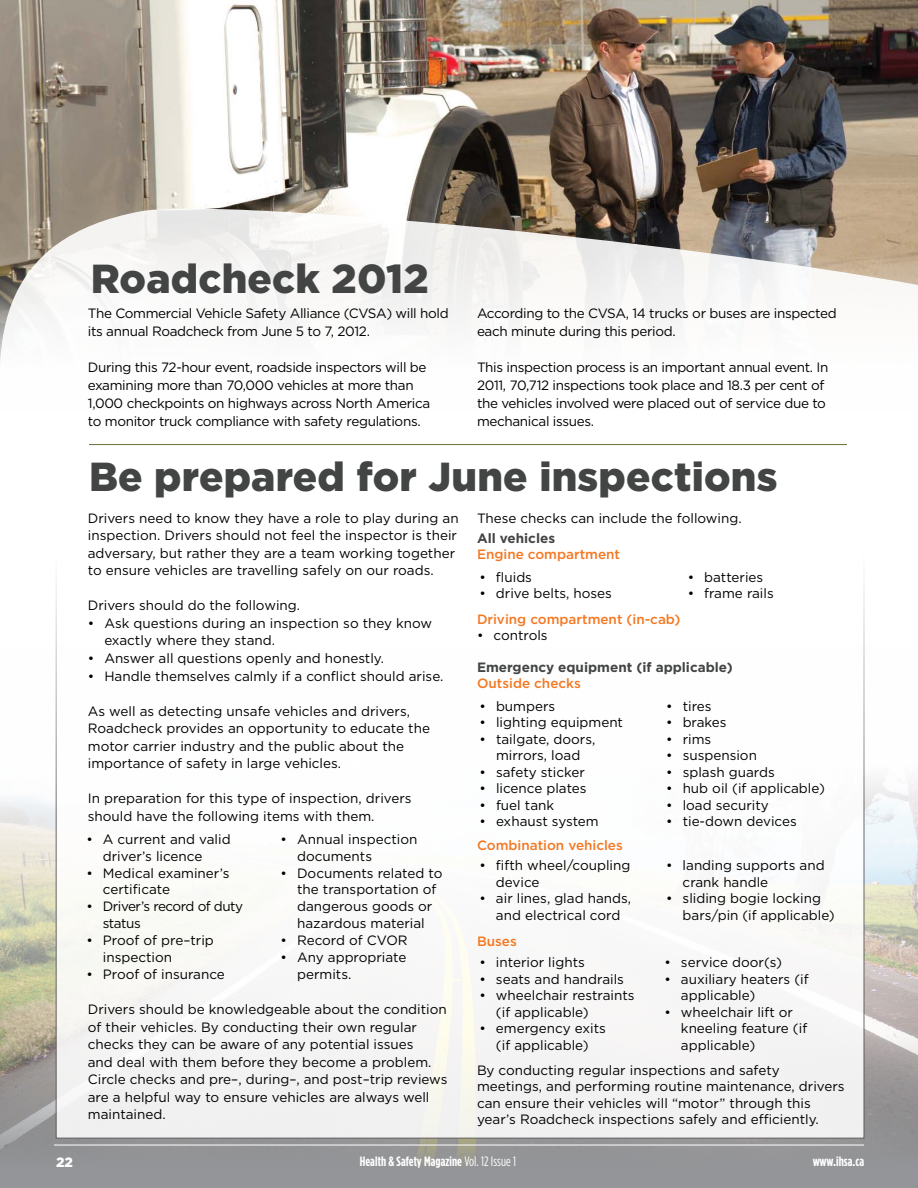
<style>
.page{position:relative;width:918px;height:1188px;background:#fff}
.page>*{position:absolute;margin:0;border:0;box-sizing:border-box;transform-origin:0 0}
.t1{font:900 40.5px "Gotham";letter-spacing:.005em;color:#434444}
.t2{font:13.5px/17.5px "Gotham";color:#000}
.t3{font:13.5px/18px "Gotham";letter-spacing:-.025em;color:#000}
.t4{font:500 13.5px "Gotham";color:#f47721}
.t5{font:700 13.5px "Gotham Condensed";letter-spacing:.005em;color:#fff}
.t6{font:700 13.5px "Gotham";color:#434444}
.t7{font:13.5px/16.8px "Gotham";letter-spacing:-.035em;color:#000}
.t8{font:900 13.5px "Gotham";color:#fff}
.s1{font-weight:400}
</style>
<div class="page">
<img style="left:0;top:647px;width:918px;height:339px">
<svg style="left:0;top:986px;width:918px;height:202px;background:#999998"></svg>
<div style="left:56px;top:547px;width:808px;height:591px;background:#fff"></div>
<img style="left:0;top:0;width:918px;height:197px">
<svg style="left:0;top:197px;width:918px;height:249px"></svg>
<hr style="left:89px;top:444px;width:758px;height:1px;background:#68723a">
<hr style="left:54px;top:1145px;width:810px;height:1px;background:#fff">
<h1 class="t1" style="left:91px;top:255px;width:340px">Roadcheck 2012</h1>
<p class="t3" style="left:88px;top:304px;width:362px">The Commercial Vehicle Safety Alliance (CVSA) will hold its annual Roadcheck from June 5 to 7, 2012.</p>
<p class="t3" style="left:88px;top:358px;width:344px">During this 72-hour event, roadside inspectors will be examining more than 70,000 vehicles at more than 1,000 checkpoints on highways across North America to monitor truck compliance with safety regulations.</p>
<p class="t3" style="left:477px;top:304px;width:361px">According to the CVSA, 14 trucks or buses are inspected each minute during this period.</p>
<p class="t3" style="left:477px;top:358px;width:353px">This inspection process is an important annual event. In 2011, 70,712 inspections took place and 18.3 per cent of the vehicles involved were placed out of service due to mechanical issues.</p>
<h1 class="t1" style="left:89px;top:453px;width:690px">Be prepared for June inspections</h1>
<p class="t2" style="left:88px;top:509px;width:372px">Drivers need to know they have a role to play during an inspection. Drivers should not feel the inspector is their adversary, but rather they are a team working together to ensure vehicles are travelling safely on our roads.</p>
<p class="t2" style="left:88px;top:597px;width:214px">Drivers should do the following.</p>
<p class="t2" style="left:104px;top:614px;width:329px;text-indent:-16px">• Ask questions during an inspection so they know exactly where they stand.</p>
<p class="t2" style="left:88px;top:649px;width:298px">• Answer all questions openly and honestly.</p>
<p class="t2" style="left:88px;top:667px;width:357px">• Handle themselves calmly if a conflict should arise.</p>
<p class="t2" style="left:88px;top:702px;width:344px">As well as detecting unsafe vehicles and drivers, Roadcheck provides an opportunity to educate the motor carrier industry and the public about the importance of safety in large vehicles.</p>
<p class="t2" style="left:88px;top:790px;width:325px">In preparation for this type of inspection, drivers should have the following items with them.</p>
<p class="t2" style="left:103px;top:831px;width:129px;line-height:16.8px;text-indent:-16px">• A current and valid driver’s licence</p>
<p class="t2" style="left:103px;top:864px;width:128px;line-height:16.8px;text-indent:-16px">• Medical examiner’s certificate</p>
<p class="t7" style="left:103px;top:898px;width:142px;text-indent:-16px">• Driver’s record of duty status</p>
<p class="t2" style="left:103px;top:932px;width:113px;line-height:16.8px;text-indent:-16px">• Proof of pre–trip inspection</p>
<p class="t2" style="left:86px;top:965px;width:140px">• Proof of insurance</p>
<p class="t2" style="left:297px;top:831px;width:122px;line-height:16.8px;text-indent:-16px">• Annual inspection documents</p>
<p class="t2" style="left:297px;top:864px;width:147px;line-height:16.8px;text-indent:-16px">• Documents related to the transportation of dangerous goods or hazardous material</p>
<p class="t2" style="left:281px;top:931px;width:129px">• Record of CVOR</p>
<p class="t2" style="left:297px;top:949px;width:111px;line-height:16.8px;text-indent:-16px">• Any appropriate permits.</p>
<p class="t2" style="left:88px;top:1000px;width:361px">Drivers should be knowledgeable about the condition of their vehicles. By conducting their own regular checks they can be aware of any potential issues<br>and deal with them before they become a problem.<br>Circle checks and pre–, during–, and post–trip reviews are a helpful way to ensure vehicles are always well maintained.</p>
<p class="t2" style="left:477px;top:509px;width:266px">These checks can include the following.</p>
<p class="t6" style="left:477px;top:530px;width:80px">All vehicles</p>
<p class="t4" style="left:477px;top:546px;width:145px">Engine compartment</p>
<p class="t2" style="left:479px;top:568px;width:54px">• fluids</p>
<p class="t2" style="left:479px;top:585px;width:134px">• drive belts, hoses</p>
<p class="t2" style="left:688px;top:568px;width:77px">• batteries</p>
<p class="t2" style="left:688px;top:585px;width:88px">• frame rails</p>
<p class="t4" style="left:477px;top:611px;width:205px">Driving compartment (in-cab)</p>
<p class="t2" style="left:477px;top:626px;width:72px">• controls</p>
<p class="t6" style="left:477px;top:659px;width:257px">Emergency equipment (if applicable)</p>
<p class="t4" style="left:477px;top:675px;width:105px">Outside checks</p>
<p class="t2" style="left:480px;top:697px;width:77px">• bumpers</p>
<p class="t2" style="left:480px;top:714px;width:145px">• lighting equipment</p>
<p class="t2" style="left:480px;top:731px;width:117px;line-height:16.5px;text-align:center">• tailgate, doors, mirrors, load</p>
<p class="t2" style="left:480px;top:763px;width:107px">• safety sticker</p>
<p class="t2" style="left:480px;top:780px;width:109px">• licence plates</p>
<p class="t2" style="left:480px;top:796px;width:76px">• fuel tank</p>
<p class="t2" style="left:480px;top:813px;width:121px">• exhaust system</p>
<p class="t4" style="left:477px;top:837px;width:147px">Combination vehicles</p>
<p class="t2" style="left:496px;top:857px;width:136px;line-height:16.5px;text-indent:-16px">• fifth wheel/coupling device</p>
<p class="t2" style="left:479px;top:890px;width:153px;line-height:16.5px;text-align:center">• air lines, glad hands, and electrical cord</p>
<p class="t4" style="left:477px;top:933px;width:41px">Buses</p>
<p class="t2" style="left:479px;top:954px;width:107px">• interior lights</p>
<p class="t2" style="left:479px;top:970px;width:146px">• seats and handrails</p>
<p class="t2" style="left:496px;top:987px;width:140px;line-height:16.5px;text-indent:-16px">• wheelchair restraints (if applicable)</p>
<p class="t2" style="left:479px;top:1020px;width:128px;line-height:16.5px;text-align:center">• emergency exits (if applicable)</p>
<p class="t2" style="left:666px;top:697px;width:47px">• tires</p>
<p class="t2" style="left:666px;top:714px;width:62px">• brakes</p>
<p class="t2" style="left:666px;top:730px;width:47px">• rims</p>
<p class="t2" style="left:666px;top:747px;width:92px">• suspension</p>
<p class="t2" style="left:666px;top:763px;width:110px">• splash guards</p>
<p class="t2" style="left:666px;top:780px;width:160px">• hub oil (if applicable)</p>
<p class="t2" style="left:666px;top:796px;width:104px">• load security</p>
<p class="t2" style="left:666px;top:813px;width:132px">• tie-down devices</p>
<p class="t2" style="left:683px;top:857px;width:144px;line-height:16.5px;text-indent:-16px">• landing supports and crank handle</p>
<p class="t2" style="left:683px;top:890px;width:154px;line-height:16.5px;text-indent:-16px">• sliding bogie locking bars/pin (if applicable)</p>
<p class="t2" style="left:664px;top:954px;width:119px">• service door(s)</p>
<p class="t2" style="left:681px;top:971px;width:129px;line-height:16.5px;text-indent:-16px">• auxiliary heaters (if applicable)</p>
<p class="t2" style="left:681px;top:1004px;width:128px;line-height:16.5px;text-indent:-16px">• wheelchair lift or kneeling feature (if applicable)</p>
<p class="t2" style="left:477px;top:1062px;width:369px;line-height:16.4px">By conducting regular inspections and safety meetings, and performing routine maintenance, drivers can ensure their vehicles will “motor” through this year’s Roadcheck inspections safely and efficiently.</p>
<p class="t8" style="left:56px;top:1154px;width:18px">22</p>
<p class="t5" style="left:360px;top:1153px;width:158px">Health &amp; Safety Magazine <span class="s1">Vol. 12 Issue 1</span></p>
<p class="t5" style="left:813px;top:1153px;width:53px">www.ihsa.ca</p>
</div>
